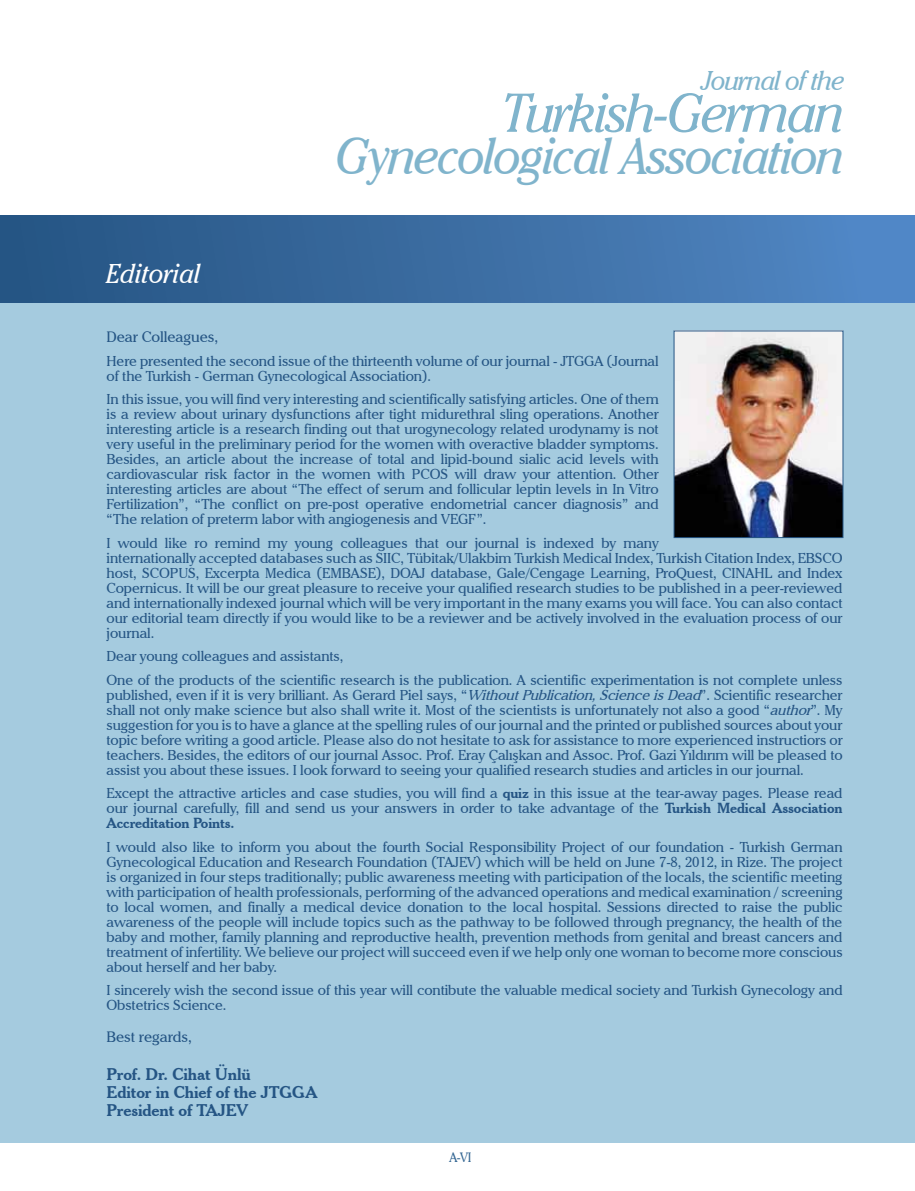
<style>
.page{position:relative;width:915px;height:1191px;background:#fff}
.page>*{position:absolute;margin:0;border:0;box-sizing:border-box;transform-origin:0 0}
.t1{font:italic 54px "Cheltenham IT Cby BT";letter-spacing:-.04em;color:#80b4cc;scale:.94 1}
.t2{font:italic 51px "Cheltenham IT Cby BT";letter-spacing:-.04em;color:#80b4cc;scale:.94 1}
.t3{font:italic 27px "Cheltenham IT Cby BT";letter-spacing:-.04em;color:#80b4cc;scale:.94 1}
.t4{font:italic 27px "Cheltenham IT Cby BT";color:#fff;scale:.94 1}
.t5{font:700 16.5px/18px "Cheltenham BT";letter-spacing:-.01em;color:#255584}
.t6{font:15px "Cheltenham IT Cby BT";letter-spacing:-.01em;color:#255584}
.t7{font:14.25px/15px "Cheltenham IT Cby BT";letter-spacing:-.01em;color:#255584}
.t8{font:700 14.25px "Cheltenham BT";letter-spacing:-.01em;color:#255584}
.t9{font:13.5px "Cheltenham IT Cby BT";color:#366894;scale:.94 1}
.s1{font-style:italic}
.s2{font-family:"Cheltenham BT";font-weight:700}
</style>
<div class="page">
<div style="left:0;top:215px;width:914px;height:88px;background:linear-gradient(to right,#255380,#5388c6)"></div>
<div style="left:0;top:303px;width:914px;height:839px;background:#a5cbdf"></div>
<img style="left:675px;top:333px;width:165px;height:203px">
<div style="left:673px;top:331px;width:169px;height:207px;border:1px solid #255584"></div>
<h3 class="t4" style="left:106px;top:257px;width:102px">Editorial</h3>
<h3 class="t3" style="left:701px;top:64px;width:154px">Journal of the</h3>
<h1 class="t1" style="left:501px;top:80px;width:367px">Turkish-German</h1>
<h2 class="t2" style="left:336px;top:125px;width:542px">Gynecological Association</h2>
<p class="t6" style="left:106px;top:327px;width:113px">Dear Colleagues,</p>
<p class="t7" style="left:106px;top:353px;width:553px">Here presented the second issue of the thirteenth volume of our journal - JTGGA (Journal of the Turkish - German Gynecological Association).</p>
<p class="t7" style="left:106px;top:391px;width:553px;text-align:justify">In this issue, you will find very interesting and scientifically satisfying articles. One of them is a review about urinary dysfunctions after tight midurethral sling operations. Another interesting article is a research finding out that urogynecology related urodynamy is not very useful in the preliminary period for the women with overactive bladder symptoms.<br>Besides, an article about the increase of total and lipid-bound sialic acid levels with cardiovascular risk factor in the women with PCOS will draw your attention. Other interesting articles are about “The effect of serum and follicular leptin levels in In Vitro Fertilization”, “The conflict on pre-post operative endometrial cancer diagnosis” and “The relation of preterm labor with angiogenesis and VEGF”.</p>
<p class="t7" style="left:106px;top:535px;width:737px">I would like ro remind my young colleagues that our journal is indexed by many<br>internationally accepted databases such as SIIC, Tübitak/Ulakbim Turkish Medical Index, Turkish Citation Index, EBSCO host, SCOPUS, Excerpta Medica (EMBASE), DOAJ database, Gale/Cengage Learning, ProQuest, CINAHL and Index Copernicus. It will be our great pleasure to receive your qualified research studies to be published in a peer-reviewed and internationally indexed journal which will be very important in the many exams you will face. You can also contact our editorial team directly if you would like to be a reviewer and be actively involved in the evaluation process of our journal.</p>
<p class="t7" style="left:106px;top:644px;width:737px;line-height:23.5px">Dear young colleagues and assistants,<br>One of the products of the scientific research is the publication. A scientific experimentation is not complete unless</p>
<p class="t7" style="left:106px;top:687px;width:737px;text-align:justify">published, even if it is very brilliant. As Gerard Piel says, “<span class="s1">WithoutPublication,ScienceisDead</span>”. Scientific researcher shall not only make science but also shall write it. Most of the scientists is unfortunately not also a good “<span class="s1">author</span>”. My suggestion for you is to have a glance at the spelling rules of our journal and the printed or published sources about your topic before writing a good article. Please also do not hesitate to ask for assistance to more experienced instructiors or teachers. Besides, the editors of our journal Assoc. Prof. Eray Çalışkan and Assoc. Prof. Gazi Yıldırım will be pleased to assist you about these issues. I look forward to seeing your qualified research studies and articles in our journal.</p>
<p class="t7" style="left:106px;top:785px;width:737px">Except the attractive articles and case studies, you will find a <span class="s2">quiz</span> in this issue at the tear-away pages. Please read our journal carefully, fill and send us your answers in order to take advantage of the <span class="s2">Turkish Medical Association</span></p>
<p class="t8" style="left:106px;top:814px;width:129px">Accreditation Points.</p>
<p class="t7" style="left:106px;top:839px;width:737px;text-align:justify">I would also like to inform you about the fourth Social Responsibility Project of our foundation - Turkish German Gynecological Education and Research Foundation (TAJEV) which will be held on June 7-8, 2012, in Rize. The project is organized in four steps traditionally; public awareness meeting with participation of the locals, the scientific meeting with participation of health professionals, performing of the advanced operations and medical examination / screening to local women, and finally a medical device donation to the local hospital. Sessions directed to raise the public awareness of the people will include topics such as the pathway to be followed through pregnancy, the health of the baby and mother, family planning and reproductive health, prevention methods from genital and breast cancers and treatment of infertility. We believe our project will succeed even if we help only one woman to become more conscious about herself and her baby.</p>
<p class="t7" style="left:106px;top:982px;width:737px">I sincerely wish the second issue of this year will contibute the valuable medical society and Turkish Gynecology and<br>Obstetrics Science.</p>
<p class="t6" style="left:106px;top:1027px;width:87px">Best regards,</p>
<p class="t5" style="left:106px;top:1064px;width:212px">Prof. Dr. Cihat Ünlü<br>Editor in Chief of the JTGGA<br>President of TAJEV</p>
<p class="t9" style="left:449px;top:1149px;width:25px">A-VI</p>
</div>
